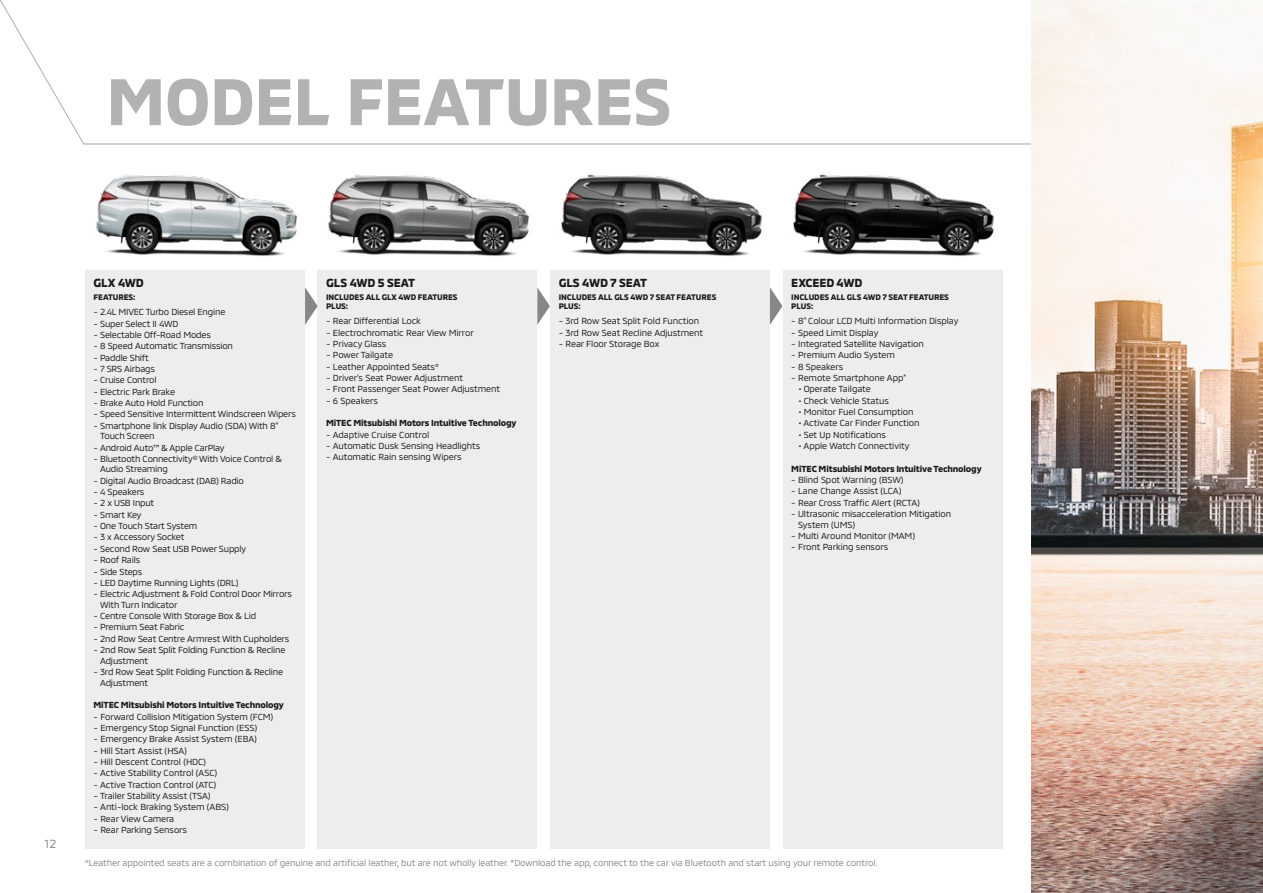
<style>
.page{position:relative;width:1263px;height:893px;background:#fff}
.page>*{position:absolute;margin:0;border:0;box-sizing:border-box;transform-origin:0 0}
.t1{font:700 67.5px "MMC";letter-spacing:-.015em;color:#b2b2b2}
.t2{font:700 12px "MMC";letter-spacing:-.01em;color:#1a1a18}
.t3{font:12px "MMC";color:#878786}
.t4{font:9px/10.5px "MMC";letter-spacing:-.02em;color:#1a1a18}
.t5{font:9px "MMC";letter-spacing:-.01em;color:#878786}
.t6{font:700 9px "MMC";letter-spacing:-.02em;color:#1a1a18}
.t7{font:700 8.25px/9px "MMC";letter-spacing:-.01em;color:#1a1a18}
</style>
<div class="page">
<svg style="left:0;top:0;width:1031px;height:145px"></svg>
<img style="left:1031px;top:0;width:232px;height:893px">
<div style="left:85px;top:270px;width:220px;height:578px;background:#ededed"></div>
<div style="left:318px;top:270px;width:219px;height:578px;background:#ededed"></div>
<div style="left:550px;top:270px;width:220px;height:578px;background:#ededed"></div>
<div style="left:783px;top:270px;width:219px;height:578px;background:#ededed"></div>
<svg style="left:305px;top:287px;width:13px;height:38px"></svg>
<svg style="left:537px;top:287px;width:13px;height:38px"></svg>
<svg style="left:770px;top:287px;width:12px;height:38px"></svg>
<img style="left:96px;top:174px;width:201px;height:82px">
<img style="left:328px;top:174px;width:201px;height:82px">
<img style="left:561px;top:174px;width:201px;height:82px">
<img style="left:793px;top:174px;width:201px;height:82px">
<h1 class="t1" style="left:106px;top:48px;width:567px">MODEL FEATURES</h1>
<h2 class="t3" style="left:45px;top:834px;width:13px">12</h2>
<h2 class="t2" style="left:94px;top:273px;width:52px">GLX 4WD</h2>
<p class="t7" style="left:94px;top:292px;width:43px">FEATURES:</p>
<p class="t4" style="left:94px;top:306px;width:133px">- 2.4L MIVEC Turbo Diesel Engine</p>
<p class="t4" style="left:94px;top:317px;width:86px">- Super Select II 4WD</p>
<p class="t4" style="left:94px;top:328px;width:119px">- Selectable Off-Road Modes</p>
<p class="t4" style="left:94px;top:340px;width:141px">- 8 Speed Automatic Transmission</p>
<p class="t4" style="left:94px;top:351px;width:57px">- Paddle Shift</p>
<p class="t4" style="left:94px;top:362px;width:63px">- 7 SRS Airbags</p>
<p class="t4" style="left:94px;top:374px;width:65px">- Cruise Control</p>
<p class="t4" style="left:94px;top:385px;width:83px">- Electric Park Brake</p>
<p class="t4" style="left:94px;top:396px;width:111px">- Brake Auto Hold Function</p>
<p class="t4" style="left:94px;top:408px;width:204px">- Speed Sensitive Intermittent Windscreen Wipers</p>
<p class="t4" style="left:100px;top:419px;width:180px;text-indent:-7px">- Smartphone link Display Audio (SDA) With 8”<br>Touch Screen</p>
<p class="t4" style="left:94px;top:441px;width:133px">- Android Auto™ &amp; Apple CarPlay</p>
<p class="t4" style="left:100px;top:452px;width:183px;text-indent:-7px">- Bluetooth Connectivity© With Voice Control &amp;<br>Audio Streaming</p>
<p class="t4" style="left:94px;top:474px;width:152px">- Digital Audio Broadcast (DAB) Radio</p>
<p class="t4" style="left:94px;top:486px;width:52px">- 4 Speakers</p>
<p class="t4" style="left:94px;top:497px;width:62px">- 2 x USB Input</p>
<p class="t4" style="left:94px;top:508px;width:50px">- Smart Key</p>
<p class="t4" style="left:94px;top:520px;width:105px">- One Touch Start System</p>
<p class="t4" style="left:94px;top:531px;width:93px">- 3 x Accessory Socket</p>
<p class="t4" style="left:94px;top:542px;width:154px">- Second Row Seat USB Power Supply</p>
<p class="t4" style="left:94px;top:554px;width:48px">- Roof Rails</p>
<p class="t4" style="left:94px;top:565px;width:50px">- Side Steps</p>
<p class="t4" style="left:94px;top:576px;width:146px">- LED Daytime Running Lights (DRL)</p>
<p class="t4" style="left:100px;top:588px;width:193px;text-indent:-7px">- Electric Adjustment &amp; Fold Control Door Mirrors<br>With Turn Indicator</p>
<p class="t4" style="left:94px;top:609px;width:164px">- Centre Console With Storage Box &amp; Lid</p>
<p class="t4" style="left:94px;top:621px;width:92px">- Premium Seat Fabric</p>
<p class="t4" style="left:94px;top:632px;width:197px">- 2nd Row Seat Centre Armrest With Cupholders</p>
<p class="t4" style="left:100px;top:644px;width:187px;text-indent:-7px">- 2nd Row Seat Split Folding Function &amp; Recline<br>Adjustment</p>
<p class="t4" style="left:100px;top:665px;width:184px;text-indent:-7px">- 3rd Row Seat Split Folding Function &amp; Recline<br>Adjustment</p>
<p class="t6" style="left:94px;top:698px;width:192px">MiTEC Mitsubishi Motors Intuitive Technology</p>
<p class="t4" style="left:94px;top:710px;width:181px">- Forward Collision Mitigation System (FCM)</p>
<p class="t4" style="left:94px;top:721px;width:165px">- Emergency Stop Signal Function (ESS)</p>
<p class="t4" style="left:94px;top:733px;width:165px">- Emergency Brake Assist System (EBA)</p>
<p class="t4" style="left:94px;top:744px;width:95px">- Hill Start Assist (HSA)</p>
<p class="t4" style="left:94px;top:755px;width:114px">- Hill Descent Control (HDC)</p>
<p class="t4" style="left:94px;top:767px;width:125px">- Active Stability Control (ASC)</p>
<p class="t4" style="left:94px;top:778px;width:124px">- Active Traction Control (ATC)</p>
<p class="t4" style="left:94px;top:789px;width:119px">- Trailer Stability Assist (TSA)</p>
<p class="t4" style="left:94px;top:801px;width:137px">- Anti-lock Braking System (ABS)</p>
<p class="t4" style="left:94px;top:812px;width:82px">- Rear View Camera</p>
<p class="t4" style="left:94px;top:823px;width:95px">- Rear Parking Sensors</p>
<h2 class="t2" style="left:326px;top:273px;width:90px">GLS 4WD 5 SEAT</h2>
<p class="t7" style="left:326px;top:292px;width:133px">INCLUDES ALL GLX 4WD FEATURES<br>PLUS:</p>
<p class="t4" style="left:326px;top:315px;width:96px">- Rear Differential Lock</p>
<p class="t4" style="left:326px;top:326px;width:149px">- Electrochromatic Rear View Mirror</p>
<p class="t4" style="left:326px;top:337px;width:62px">- Privacy Glass</p>
<p class="t4" style="left:326px;top:349px;width:69px">- Power Tailgate</p>
<p class="t4" style="left:326px;top:360px;width:114px">- Leather Appointed Seats<sup>#</sup></p>
<p class="t4" style="left:326px;top:371px;width:138px">- Driver’s Seat Power Adjustment</p>
<p class="t4" style="left:326px;top:383px;width:176px">- Front Passenger Seat Power Adjustment</p>
<p class="t4" style="left:326px;top:394px;width:53px">- 6 Speakers</p>
<p class="t6" style="left:326px;top:416px;width:192px">MiTEC Mitsubishi Motors Intuitive Technology</p>
<p class="t4" style="left:326px;top:428px;width:105px">- Adaptive Cruise Control</p>
<p class="t4" style="left:326px;top:439px;width:156px">- Automatic Dusk Sensing Headlights</p>
<p class="t4" style="left:326px;top:451px;width:137px">- Automatic Rain sensing Wipers</p>
<h2 class="t2" style="left:559px;top:273px;width:90px">GLS 4WD 7 SEAT</h2>
<p class="t7" style="left:559px;top:292px;width:159px">INCLUDES ALL GLS 4WD 7 SEAT FEATURES<br>PLUS:</p>
<p class="t4" style="left:559px;top:315px;width:142px">- 3rd Row Seat Split Fold Function</p>
<p class="t4" style="left:559px;top:326px;width:146px">- 3rd Row Seat Recline Adjustment</p>
<p class="t4" style="left:559px;top:337px;width:102px">- Rear Floor Storage Box</p>
<h2 class="t2" style="left:791px;top:273px;width:73px">EXCEED 4WD</h2>
<p class="t7" style="left:791px;top:292px;width:159px">INCLUDES ALL GLS 4WD 7 SEAT FEATURES<br>PLUS:</p>
<p class="t4" style="left:791px;top:315px;width:169px">- 8" Colour LCD Multi Information Display</p>
<p class="t4" style="left:791px;top:326px;width:89px">- Speed Limit Display</p>
<p class="t4" style="left:791px;top:337px;width:134px">- Integrated Satellite Navigation</p>
<p class="t4" style="left:791px;top:349px;width:105px">- Premium Audio System</p>
<p class="t4" style="left:791px;top:360px;width:54px">- 8 Speakers</p>
<p class="t4" style="left:791px;top:371px;width:116px">- Remote Smartphone App<sup>*</sup></p>
<p class="t4" style="left:799px;top:383px;width:74px">• Operate Tailgate</p>
<p class="t4" style="left:799px;top:394px;width:92px">• Check Vehicle Status</p>
<p class="t4" style="left:799px;top:405px;width:116px">• Monitor Fuel Consumption</p>
<p class="t4" style="left:799px;top:417px;width:122px">• Activate Car Finder Function</p>
<p class="t4" style="left:799px;top:428px;width:89px">• Set Up Notifications</p>
<p class="t4" style="left:799px;top:439px;width:112px">• Apple Watch Connectivity</p>
<p class="t6" style="left:791px;top:461px;width:192px">MiTEC Mitsubishi Motors Intuitive Technology</p>
<p class="t4" style="left:791px;top:474px;width:114px">- Blind Spot Warning (BSW)</p>
<p class="t4" style="left:791px;top:485px;width:112px">- Lane Change Assist (LCA)</p>
<p class="t4" style="left:791px;top:496px;width:130px">- Rear Cross Traffic Alert (RCTA)</p>
<p class="t4" style="left:798px;top:508px;width:155px;text-indent:-7px">- Ultrasonic misacceleration Mitigation<br>System (UMS)</p>
<p class="t4" style="left:791px;top:529px;width:125px">- Multi Around Monitor (MAM)</p>
<p class="t4" style="left:791px;top:541px;width:98px">- Front Parking sensors</p>
<p class="t5" style="left:85px;top:855px;width:794px"><sup>#</sup>Leather appointed seats are a combination of genuine and artificial leather, but are not wholly leather. *Download the app, connect to the car via Bluetooth and start using your remote control.</p>
</div>
